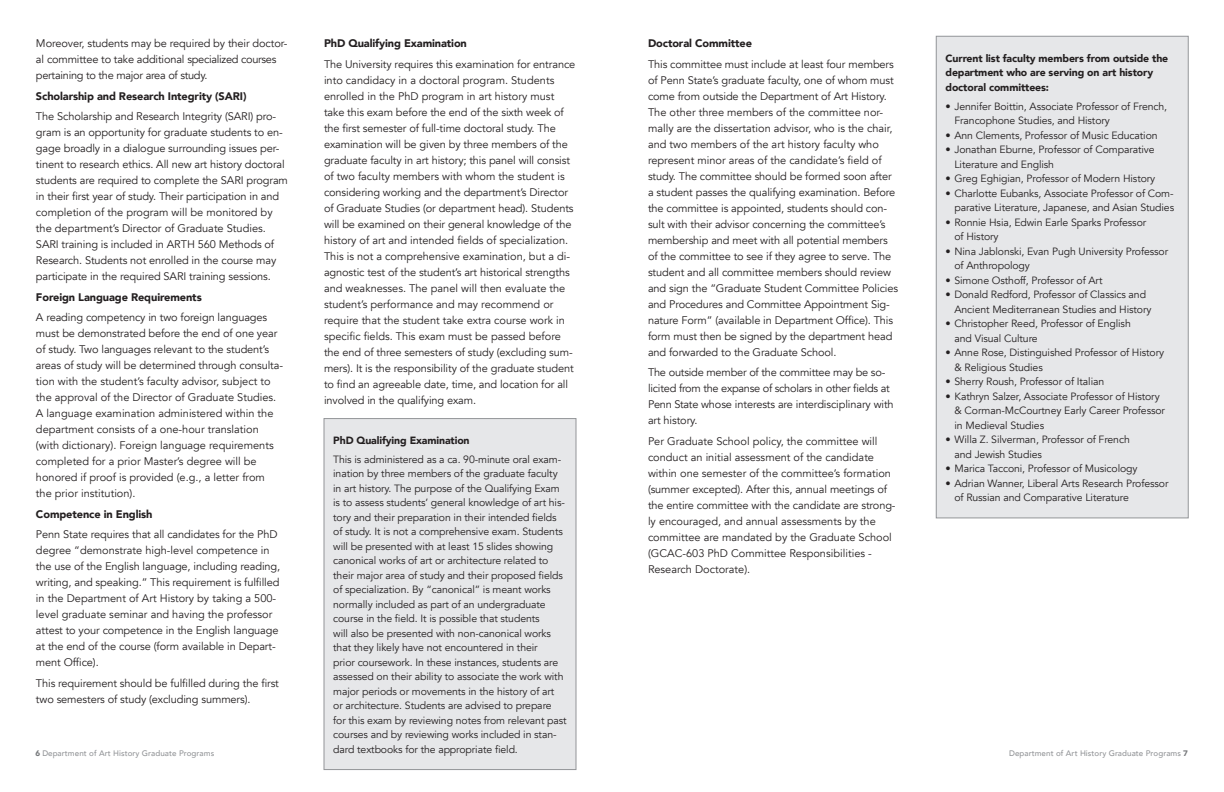
<style>
.page{position:relative;width:1224px;height:792px;background:#fff}
.page>*{position:absolute;margin:0;border:0;box-sizing:border-box;transform-origin:0 0}
.t1{font:11px/16px "Avenir";letter-spacing:-.01em;color:#231f20}
.t2{font:900 11px "Avenir";letter-spacing:-.01em;color:#231f20}
.t3{font:10.5px/14.5px "Avenir";letter-spacing:-.01em;color:#231f20}
.t4{font:900 10.5px/14.5px "Avenir";letter-spacing:-.01em;color:#231f20}
.t5{font:500 8px "Avenir";letter-spacing:.01em;color:#939598}
.s1{font-weight:900;color:#76787b}
</style>
<div class="page">
<div style="left:324px;top:419px;width:252px;height:351px;background:#e6e7e9"></div>
<div style="left:324px;top:418px;width:252px;height:352px;border:1px solid #939598"></div>
<div style="left:936px;top:36px;width:252px;height:482px;background:#e6e7e9"></div>
<div style="left:936px;top:36px;width:253px;height:482px;border:1px solid #939598"></div>
<p class="t1" style="left:36px;top:35px;width:253px">Moreover, students may be required by their doctor&shy;al committee to take additional specialized courses pertaining to the major area of study.</p>
<p class="t2" style="left:36px;top:86px;width:212px">Scholarship and Research Integrity (SARI)</p>
<p class="t1" style="left:36px;top:108px;width:254px">The Scholarship and Research Integrity (SARI) pro&shy;gram is an opportunity for graduate students to en&shy;gage broadly in a dialogue surrounding issues per&shy;tinent to research ethics. All new art history doctoral students are required to complete the SARI program in their first year of study. Their participation in and completion of the program will be monitored by the department’s Director of Graduate Studies.<br>SARI training is included in ARTH 560 Methods of Research. Students not enrolled in the course may participate in the required SARI training sessions.</p>
<p class="t2" style="left:36px;top:287px;width:167px">Foreign Language Requirements</p>
<p class="t1" style="left:36px;top:309px;width:249px">A reading competency in two foreign languages must be demonstrated before the end of one year of study. Two languages relevant to the student’s areas of study will be determined through consulta&shy;tion with the student’s faculty advisor, subject to the approval of the Director of Graduate Studies.<br>A language examination administered within the department consists of a one-hour translation (with dictionary). Foreign language requirements completed for a prior Master’s degree will be honored if proof is provided (e.g., a letter from the prior institution).</p>
<p class="t2" style="left:36px;top:504px;width:118px">Competence in English</p>
<p class="t1" style="left:36px;top:527px;width:246px">Penn State requires that all candidates for the PhD degree “demonstrate high-level competence in the use of the English language, including reading, writing, and speaking.” This requirement is fulfilled in the Department of Art History by taking a 500- level graduate seminar and having the professor attest to your competence in the English language at the end of the course (form available in Depart&shy;ment Office).</p>
<p class="t1" style="left:36px;top:675px;width:244px">This requirement should be fulfilled during the first two semesters of study (excluding summers).</p>
<p class="t5" style="left:35px;top:746px;width:180px"><span class="s1">6</span> Department of Art History Graduate Programs</p>
<p class="t2" style="left:324px;top:34px;width:144px">PhD Qualifying Examination</p>
<p class="t1" style="left:324px;top:56px;width:253px">The University requires this examination for entrance into candidacy in a doctoral program. Students enrolled in the PhD program in art history must take this exam before the end of the sixth week of the first semester of full-time doctoral study. The examination will be given by three members of the graduate faculty in art history; this panel will consist of two faculty members with whom the student is considering working and the department’s Director of Graduate Studies (or department head). Students will be examined on their general knowledge of the history of art and intended fields of specialization.<br>This is not a comprehensive examination, but a di&shy;agnostic test of the student’s art historical strengths and weaknesses. The panel will then evaluate the student’s performance and may recommend or require that the student take extra course work in specific fields. This exam must be passed before the end of three semesters of study (excluding sum&shy;mers). It is the responsibility of the graduate student to find an agreeable date, time, and location for all involved in the qualifying exam.</p>
<p class="t4" style="left:333px;top:433px;width:138px">PhD Qualifying Examination</p>
<p class="t3" style="left:333px;top:452px;width:235px">This is administered as a ca. 90-minute oral exam&shy;ination by three members of the graduate faculty in art history. The purpose of the Qualifying Exam is to assess students’ general knowledge of art his&shy;tory and their preparation in their intended fields of study. It is not a comprehensive exam. Students will be presented with at least 15 slides showing canonical works of art or architecture related to their major area of study and their proposed fields of specialization. By “canonical” is meant works normally included as part of an undergraduate course in the field. It is possible that students<br>will also be presented with non-canonical works that they likely have not encountered in their<br>prior coursework. In these instances, students are assessed on their ability to associate the work with major periods or movements in the history of art<br>or architecture. Students are advised to prepare for this exam by reviewing notes from relevant past courses and by reviewing works included in stan&shy;dard textbooks for the appropriate field.</p>
<p class="t2" style="left:648px;top:34px;width:106px">Doctoral Committee</p>
<p class="t1" style="left:648px;top:56px;width:252px">This committee must include at least four members of Penn State’s graduate faculty, one of whom must come from outside the Department of Art History.<br>The other three members of the committee nor&shy;mally are the dissertation advisor, who is the chair, and two members of the art history faculty who represent minor areas of the candidate’s field of study. The committee should be formed soon after a student passes the qualifying examination. Before the committee is appointed, students should con&shy;sult with their advisor concerning the committee’s membership and meet with all potential members of the committee to see if they agree to serve. The student and all committee members should review and sign the “Graduate Student Committee Policies and Procedures and Committee Appointment Sig&shy;nature Form” (available in Department Office). This form must then be signed by the department head and forwarded to the Graduate School.</p>
<p class="t1" style="left:648px;top:365px;width:247px">The outside member of the committee may be so&shy;licited from the expanse of scholars in other fields at Penn State whose interests are interdisciplinary with art history.</p>
<p class="t1" style="left:648px;top:433px;width:249px">Per Graduate School policy, the committee will conduct an initial assessment of the candidate within one semester of the committee’s formation (summer excepted). After this, annual meetings of the entire committee with the candidate are strong&shy;ly encouraged, and annual assessments by the committee are mandated by the Graduate School (GCAC-603 PhD Committee Responsibilities - Research Doctorate).</p>
<p class="t4" style="left:946px;top:50px;width:224px">Current list faculty members from outside the department who are serving on art history doctoral committees:</p>
<p class="t3" style="left:954px;top:99px;width:214px;text-indent:-9px">• Jennifer Boittin, Associate Professor of French,<br>Francophone Studies, and History</p>
<p class="t3" style="left:946px;top:128px;width:214px">• Ann Clements, Professor of Music Education</p>
<p class="t3" style="left:954px;top:142px;width:202px;text-indent:-9px">• Jonathan Eburne, Professor of Comparative<br>Literature and English</p>
<p class="t3" style="left:946px;top:171px;width:211px">• Greg Eghigian, Professor of Modern History</p>
<p class="t3" style="left:946px;top:186px;width:230px;text-align:right">• Charlotte Eubanks, Associate Professor of Com&shy;parative Literature, Japanese, and Asian Studies</p>
<p class="t3" style="left:954px;top:215px;width:193px;text-indent:-9px">• Ronnie Hsia, Edwin Earle Sparks Professor of History</p>
<p class="t3" style="left:954px;top:244px;width:215px;text-indent:-9px">• Nina Jablonski, Evan Pugh University Professor of Anthropology</p>
<p class="t3" style="left:946px;top:273px;width:159px">• Simone Osthoff, Professor of Art</p>
<p class="t3" style="left:954px;top:287px;width:199px;text-indent:-9px">• Donald Redford, Professor of Classics and<br>Ancient Mediterranean Studies and History</p>
<p class="t3" style="left:954px;top:316px;width:178px;text-indent:-9px">• Christopher Reed, Professor of English and Visual Culture</p>
<p class="t3" style="left:954px;top:345px;width:211px;text-indent:-9px">• Anne Rose, Distinguished Professor of History &amp; Religious Studies</p>
<p class="t3" style="left:946px;top:374px;width:160px">• Sherry Roush, Professor of Italian</p>
<p class="t3" style="left:954px;top:389px;width:212px;text-indent:-9px">• Kathryn Salzer, Associate Professor of History &amp; Corman-McCourtney Early Career Professor in Medieval Studies</p>
<p class="t3" style="left:954px;top:432px;width:177px;text-indent:-9px">• Willa Z. Silverman, Professor of French and Jewish Studies</p>
<p class="t3" style="left:946px;top:461px;width:194px">• Marica Tacconi, Professor of Musicology</p>
<p class="t3" style="left:954px;top:476px;width:216px;text-indent:-9px">• Adrian Wanner, Liberal Arts Research Professor of Russian and Comparative Literature</p>
<p class="t5" style="left:1009px;top:746px;width:180px">Department of Art History Graduate Programs <span class="s1">7</span></p>
</div>
